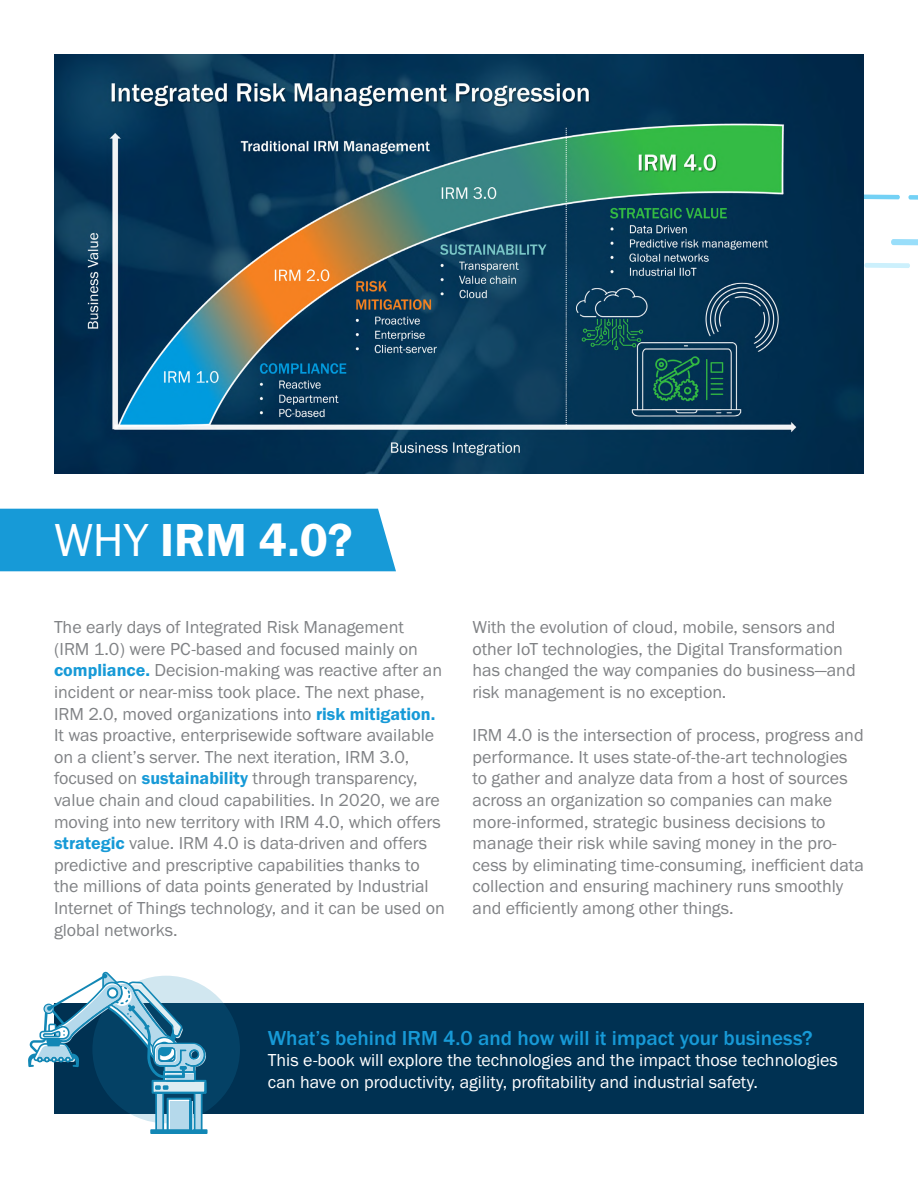
<style>
.page{position:relative;width:918px;height:1188px;background:#fff}
.page>*{position:absolute;margin:0;border:0;box-sizing:border-box;transform-origin:0 0}
.t1{font:48px "Franklin Gothic URW Dem";color:#fff}
.t2{font:500 21px "Franklin Gothic URW";color:#179ad7}
.t3{font:18px/21.6px "Franklin Gothic URW Boo";color:#808285}
.t4{font:18px/21.6px "Franklin Gothic URW Boo";color:#fff}
.s1{font-family:"Franklin Gothic URW Boo"}
.s2{font-family:"Franklin Gothic URW Dem";color:#179ad7}
</style>
<div class="page">
<div style="left:0;top:509px;width:396px;height:62px;background:#179ad7"></div>
<div style="left:54px;top:1004px;width:810px;height:110px;background:#003152"></div>
<div style="left:92px;top:976px;width:148px;height:147px;background:#044165;border-radius:50%"></div>
<svg style="left:28px;top:972px;width:180px;height:162px"></svg>
<svg style="left:891px;top:239px;width:27px;height:6px"></svg>
<svg style="left:864px;top:194px;width:36px;height:5px"></svg>
<svg style="left:908px;top:195px;width:10px;height:5px"></svg>
<div style="left:864px;top:263px;width:46px;height:5px;background:#ccf0fc;border-radius:2px"></div>
<img style="left:54px;top:54px;width:810px;height:419px">
<p class="t1" style="left:54px;top:511px;width:300px"><span class="s1">WHY</span> IRM 4.0?</p>
<p class="t3" style="left:54px;top:616px;width:392px">The early days of Integrated Risk Management<br>(IRM 1.0) were PC-based and focused mainly on <span class="s2">compliance.</span> Decision-making was reactive after an incident or near-miss took place. The next phase, IRM 2.0, moved organizations into <span class="s2">risk mitigation.<br></span>It was proactive, enterprisewide software available on a client’s server. The next iteration, IRM 3.0, focused on <span class="s2">sustainability</span> through transparency, value chain and cloud capabilities. In 2020, we are moving into new territory with IRM 4.0, which offers <span class="s2">strategic</span> value. IRM 4.0 is data-driven and offers predictive and prescriptive capabilities thanks to the millions of data points generated by Industrial Internet of Things technology, and it can be used on global networks.</p>
<p class="t3" style="left:472px;top:616px;width:385px">With the evolution of cloud, mobile, sensors and other IoT technologies, the Digital Transformation has changed the way companies do business—and risk management is no exception.</p>
<p class="t3" style="left:472px;top:724px;width:393px">IRM 4.0 is the intersection of process, progress and performance. It uses state-of-the-art technologies to gather and analyze data from a host of sources across an organization so companies can make more-informed, strategic business decisions to manage their risk while saving money in the pro&shy;cess by eliminating time-consuming, inefficient data collection and ensuring machinery runs smoothly and efficiently among other things.</p>
<p class="t2" style="left:268px;top:1025px;width:546px">What’s behind IRM 4.0 and how will it impact your business?</p>
<p class="t4" style="left:268px;top:1049px;width:572px">This e-book will explore the technologies and the impact those technologies can have on productivity, agility, profitability and industrial safety.</p>
</div>
